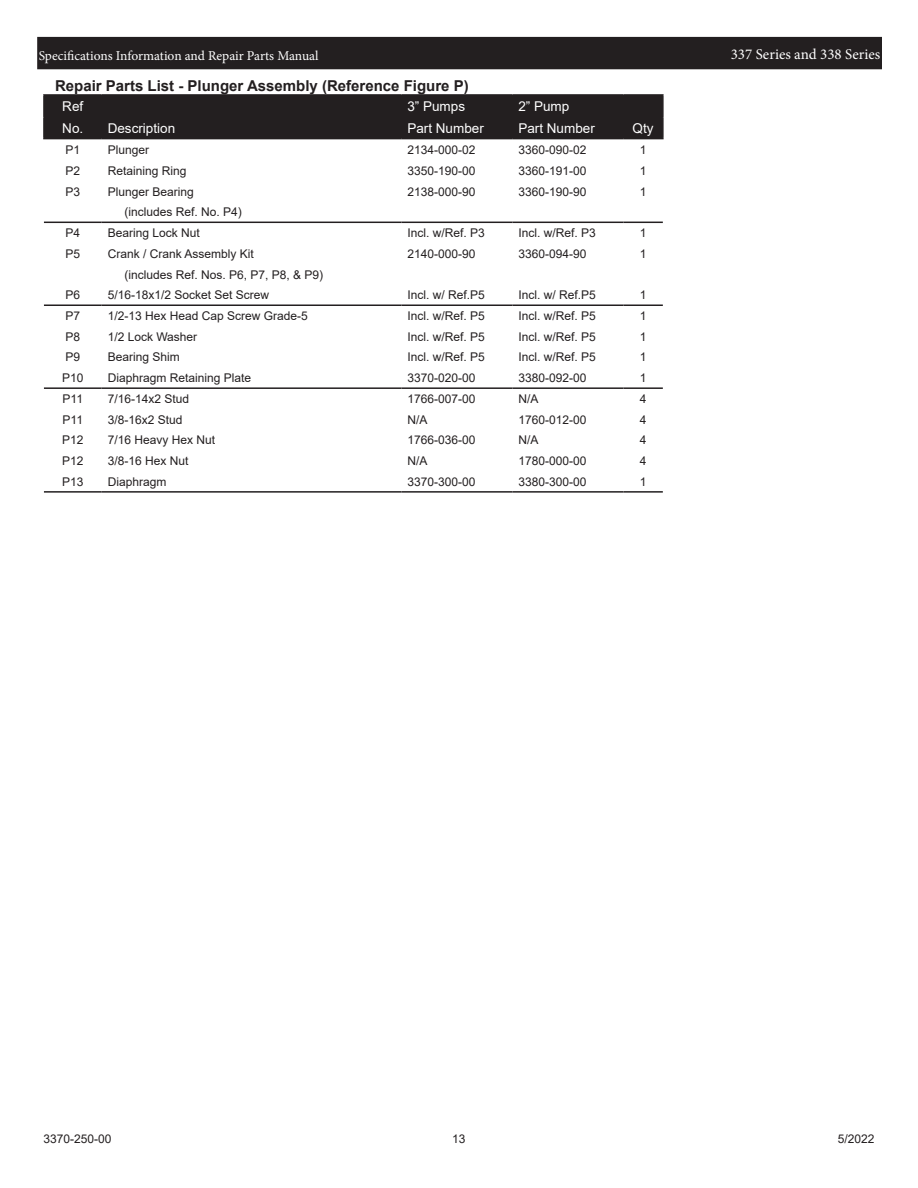
<style>
.page{position:relative;width:918px;height:1188px;background:#fff}
.page>*{position:absolute;margin:0;border:0;box-sizing:border-box;transform-origin:0 0}
.t1{font:700 15px "Arial";color:#231f20}
.t2{font:15px "Minion Pro";color:#fff}
.t3{font:13.5px "Arial";color:#fff}
.t4{font:13.5px "Minion Pro";color:#fff}
.t5{font:12px "Arial";color:#231f20}
</style>
<div class="page">
<div style="left:38px;top:38px;width:843px;height:31px;background:#231f20"></div>
<div style="left:37px;top:37px;width:845px;height:32px;border:2px solid #231f20"></div>
<hr style="left:102px;top:94px;width:299px;height:2px;background:#231f20">
<hr style="left:401px;top:94px;width:111px;height:2px;background:#231f20">
<hr style="left:512px;top:94px;width:111px;height:2px;background:#231f20">
<hr style="left:623px;top:94px;width:41px;height:2px;background:#231f20">
<hr style="left:662px;top:96px;width:2px;height:20px;background:#231f20">
<hr style="left:43px;top:118px;width:2px;height:20px;background:#231f20">
<hr style="left:623px;top:116px;width:41px;height:2px;background:#231f20">
<hr style="left:662px;top:118px;width:2px;height:20px;background:#231f20">
<hr style="left:43px;top:138px;width:59px;height:1px;background:#231f20">
<hr style="left:623px;top:138px;width:41px;height:1px;background:#231f20">
<hr style="left:43px;top:94px;width:59px;height:2px;background:#231f20">
<hr style="left:43px;top:96px;width:2px;height:20px;background:#231f20">
<div style="left:45px;top:96px;width:617px;height:43px;background:#231f20"></div>
<hr style="left:43px;top:116px;width:59px;height:2px;background:#231f20">
<hr style="left:44px;top:222px;width:58px;height:1px;background:#231f20">
<hr style="left:102px;top:222px;width:299px;height:1px;background:#231f20">
<hr style="left:401px;top:222px;width:111px;height:1px;background:#231f20">
<hr style="left:512px;top:222px;width:111px;height:1px;background:#231f20">
<hr style="left:623px;top:222px;width:40px;height:1px;background:#231f20">
<hr style="left:44px;top:304px;width:58px;height:2px;background:#231f20">
<hr style="left:102px;top:304px;width:299px;height:2px;background:#231f20">
<hr style="left:401px;top:304px;width:111px;height:2px;background:#231f20">
<hr style="left:512px;top:304px;width:111px;height:2px;background:#231f20">
<hr style="left:623px;top:304px;width:40px;height:2px;background:#231f20">
<hr style="left:44px;top:387px;width:58px;height:2px;background:#231f20">
<hr style="left:102px;top:387px;width:299px;height:2px;background:#231f20">
<hr style="left:401px;top:387px;width:111px;height:2px;background:#231f20">
<hr style="left:512px;top:387px;width:111px;height:2px;background:#231f20">
<hr style="left:623px;top:387px;width:40px;height:2px;background:#231f20">
<hr style="left:44px;top:491px;width:58px;height:2px;background:#231f20">
<hr style="left:102px;top:491px;width:299px;height:2px;background:#231f20">
<hr style="left:401px;top:491px;width:111px;height:2px;background:#231f20">
<hr style="left:512px;top:491px;width:111px;height:2px;background:#231f20">
<hr style="left:623px;top:491px;width:40px;height:2px;background:#231f20">
<p class="t4" style="left:39px;top:46px;width:281px">Specifications Information and Repair Parts Manual</p>
<p class="t2" style="left:731px;top:44px;width:151px">337 Series and 338 Series</p>
<p class="t1" style="left:55px;top:75px;width:415px">Repair Parts List - Plunger Assembly (Reference Figure P)</p>
<p class="t3" style="left:62px;top:97px;width:23px">Ref</p>
<p class="t3" style="left:407px;top:97px;width:59px">3” Pumps</p>
<p class="t3" style="left:518px;top:97px;width:53px">2” Pump</p>
<p class="t3" style="left:62px;top:119px;width:23px">No.</p>
<p class="t3" style="left:108px;top:119px;width:69px">Description</p>
<p class="t3" style="left:407px;top:119px;width:78px">Part Number</p>
<p class="t3" style="left:518px;top:119px;width:78px">Part Number</p>
<p class="t3" style="left:633px;top:119px;width:23px">Qty</p>
<p class="t5" style="left:65px;top:142px;width:16px">P1</p>
<p class="t5" style="left:108px;top:142px;width:43px">Plunger</p>
<p class="t5" style="left:407px;top:142px;width:70px">2134-000-02</p>
<p class="t5" style="left:518px;top:142px;width:70px">3360-090-02</p>
<p class="t5" style="left:640px;top:142px;width:8px">1</p>
<p class="t5" style="left:65px;top:162px;width:16px">P2</p>
<p class="t5" style="left:108px;top:162px;width:80px">Retaining Ring</p>
<p class="t5" style="left:407px;top:162px;width:70px">3350-190-00</p>
<p class="t5" style="left:518px;top:162px;width:70px">3360-191-00</p>
<p class="t5" style="left:640px;top:162px;width:8px">1</p>
<p class="t5" style="left:65px;top:183px;width:16px">P3</p>
<p class="t5" style="left:108px;top:183px;width:88px">Plunger Bearing</p>
<p class="t5" style="left:407px;top:183px;width:70px">2138-000-90</p>
<p class="t5" style="left:518px;top:183px;width:70px">3360-190-90</p>
<p class="t5" style="left:640px;top:183px;width:8px">1</p>
<p class="t5" style="left:124px;top:204px;width:119px">(includes Ref. No. P4)</p>
<p class="t5" style="left:65px;top:225px;width:16px">P4</p>
<p class="t5" style="left:108px;top:225px;width:94px">Bearing Lock Nut</p>
<p class="t5" style="left:407px;top:225px;width:79px">Incl. w/Ref. P3</p>
<p class="t5" style="left:518px;top:225px;width:79px">Incl. w/Ref. P3</p>
<p class="t5" style="left:640px;top:225px;width:8px">1</p>
<p class="t5" style="left:65px;top:245px;width:16px">P5</p>
<p class="t5" style="left:108px;top:245px;width:148px">Crank / Crank Assembly Kit</p>
<p class="t5" style="left:407px;top:245px;width:70px">2140-000-90</p>
<p class="t5" style="left:518px;top:245px;width:70px">3360-094-90</p>
<p class="t5" style="left:640px;top:245px;width:8px">1</p>
<p class="t5" style="left:124px;top:266px;width:200px">(includes Ref. Nos. P6, P7, P8, &amp; P9)</p>
<p class="t5" style="left:65px;top:287px;width:16px">P6</p>
<p class="t5" style="left:108px;top:287px;width:163px">5/16-18x1/2 Socket Set Screw</p>
<p class="t5" style="left:407px;top:287px;width:79px">Incl. w/ Ref.P5</p>
<p class="t5" style="left:518px;top:287px;width:79px">Incl. w/ Ref.P5</p>
<p class="t5" style="left:640px;top:287px;width:8px">1</p>
<p class="t5" style="left:65px;top:308px;width:16px">P7</p>
<p class="t5" style="left:108px;top:308px;width:202px">1/2-13 Hex Head Cap Screw Grade-5</p>
<p class="t5" style="left:407px;top:308px;width:79px">Incl. w/Ref. P5</p>
<p class="t5" style="left:518px;top:308px;width:79px">Incl. w/Ref. P5</p>
<p class="t5" style="left:640px;top:308px;width:8px">1</p>
<p class="t5" style="left:65px;top:328px;width:16px">P8</p>
<p class="t5" style="left:108px;top:328px;width:91px">1/2 Lock Washer</p>
<p class="t5" style="left:407px;top:328px;width:79px">Incl. w/Ref. P5</p>
<p class="t5" style="left:518px;top:328px;width:79px">Incl. w/Ref. P5</p>
<p class="t5" style="left:640px;top:328px;width:8px">1</p>
<p class="t5" style="left:65px;top:349px;width:16px">P9</p>
<p class="t5" style="left:108px;top:349px;width:74px">Bearing Shim</p>
<p class="t5" style="left:407px;top:349px;width:79px">Incl. w/Ref. P5</p>
<p class="t5" style="left:518px;top:349px;width:79px">Incl. w/Ref. P5</p>
<p class="t5" style="left:640px;top:349px;width:8px">1</p>
<p class="t5" style="left:62px;top:370px;width:23px">P10</p>
<p class="t5" style="left:108px;top:370px;width:145px">Diaphragm Retaining Plate</p>
<p class="t5" style="left:407px;top:370px;width:70px">3370-020-00</p>
<p class="t5" style="left:518px;top:370px;width:70px">3380-092-00</p>
<p class="t5" style="left:640px;top:370px;width:8px">1</p>
<p class="t5" style="left:63px;top:390px;width:22px">P11</p>
<p class="t5" style="left:108px;top:390px;width:83px">7/16-14x2 Stud</p>
<p class="t5" style="left:407px;top:390px;width:70px">1766-007-00</p>
<p class="t5" style="left:518px;top:390px;width:22px">N/A</p>
<p class="t5" style="left:640px;top:390px;width:8px">4</p>
<p class="t5" style="left:63px;top:411px;width:22px">P11</p>
<p class="t5" style="left:108px;top:411px;width:76px">3/8-16x2 Stud</p>
<p class="t5" style="left:407px;top:411px;width:22px">N/A</p>
<p class="t5" style="left:518px;top:411px;width:70px">1760-012-00</p>
<p class="t5" style="left:640px;top:411px;width:8px">4</p>
<p class="t5" style="left:62px;top:432px;width:23px">P12</p>
<p class="t5" style="left:108px;top:432px;width:109px">7/16 Heavy Hex Nut</p>
<p class="t5" style="left:407px;top:432px;width:70px">1766-036-00</p>
<p class="t5" style="left:518px;top:432px;width:22px">N/A</p>
<p class="t5" style="left:640px;top:432px;width:8px">4</p>
<p class="t5" style="left:62px;top:453px;width:23px">P12</p>
<p class="t5" style="left:108px;top:453px;width:82px">3/8-16 Hex Nut</p>
<p class="t5" style="left:407px;top:453px;width:22px">N/A</p>
<p class="t5" style="left:518px;top:453px;width:70px">1780-000-00</p>
<p class="t5" style="left:640px;top:453px;width:8px">4</p>
<p class="t5" style="left:62px;top:473px;width:23px">P13</p>
<p class="t5" style="left:108px;top:473px;width:60px">Diaphragm</p>
<p class="t5" style="left:407px;top:473px;width:70px">3370-300-00</p>
<p class="t5" style="left:518px;top:473px;width:70px">3380-300-00</p>
<p class="t5" style="left:640px;top:473px;width:8px">1</p>
<p class="t5" style="left:44px;top:1131px;width:70px">3370-250-00</p>
<p class="t5" style="left:452px;top:1131px;width:15px">13</p>
<p class="t5" style="left:838px;top:1131px;width:38px">5/2022</p>
</div>
